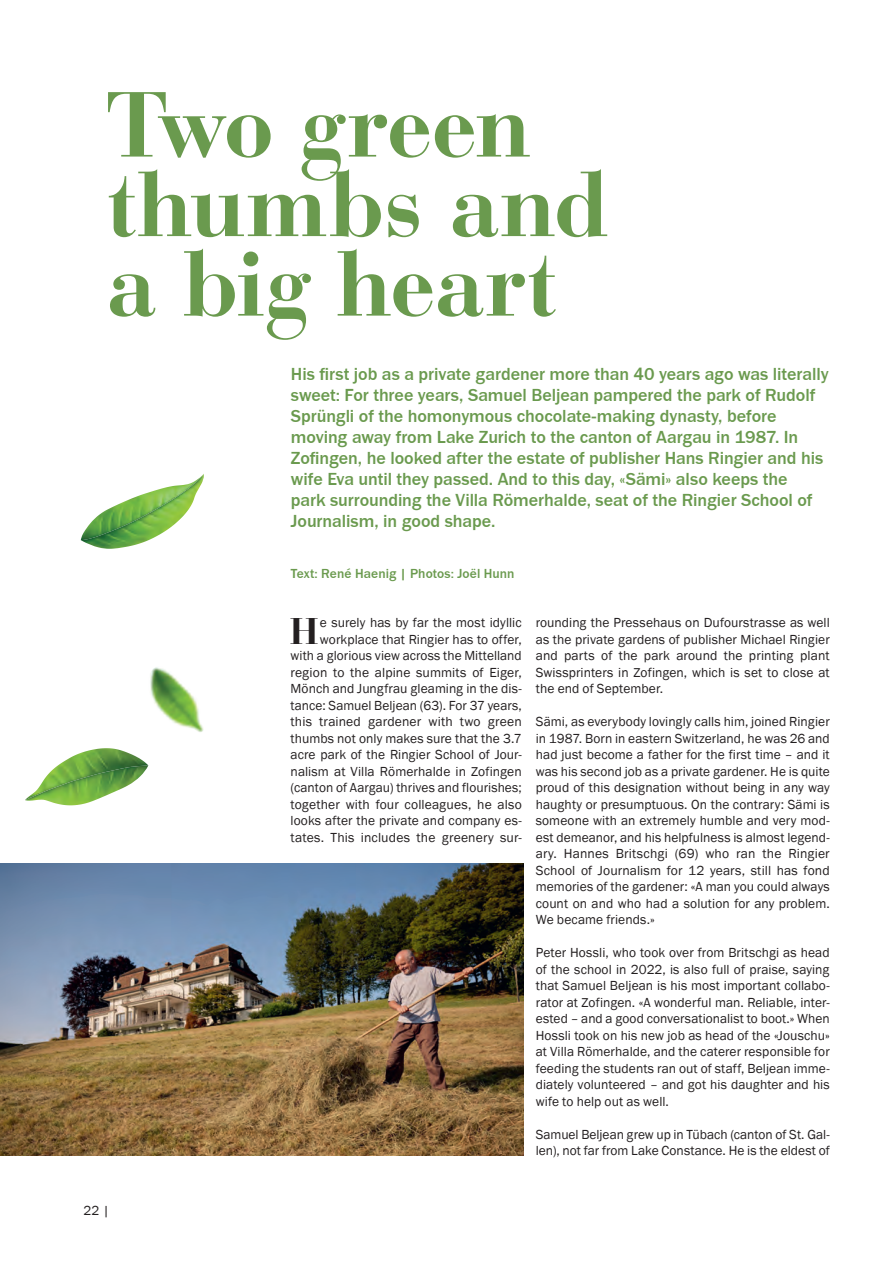
<style>
.page{position:relative;width:893px;height:1263px;background:#fff}
.page>*{position:absolute;margin:0;border:0;box-sizing:border-box;transform-origin:0 0}
.t1{font:700 91.5px/79.5px "Bauer Bodoni Pro 1";letter-spacing:-.015em;color:#6a9a4e}
.t2{font:700 36.9px "Bauer Bodoni Pro 1";color:#231f20}
.t3{font:700 18px/21px "Ringier";letter-spacing:-.005em;color:#6a9a4e}
.t4{font:13.5px/16.5px "Ringier";letter-spacing:.005em;color:#231f20;text-align:justify}
.t5{font:700 13.5px "Ringier";letter-spacing:.005em;color:#6a9a4e}
.s1{font-style:inherit}
</style>
<div class="page">
<svg style="left:51px;top:749px;width:97px;height:56px"></svg>
<img style="left:25px;top:765px;width:123px;height:37px">
<img style="left:25px;top:748px;width:92px;height:52px">
<img style="left:81px;top:474px;width:123px;height:75px">
<img style="left:150px;top:667px;width:54px;height:65px">
<img style="left:0;top:864px;width:523px;height:291px">
<h1 class="t1" style="left:106px;top:84px;width:505px">Two green thumbs and a big heart</h1>
<p class="t3" style="left:291px;top:363px;width:539px">Hi<span class="s1">s fi</span>rst job as a private gardener more than 40 years ago was literally sweet: For three years, Samuel Beljean pampered the park of Rudolf Sprüngli of the homonymous chocolate-making dynasty, before moving away from Lake Zurich to the canton of Aargau in 1987. In Zo<span class="s1">fi</span>ngen, he looked after the estate of publisher Hans Ringier and his wife Eva until they passed. And to this day, «Sämi» also keeps the<br>park surrounding the Villa Römerhalde, seat of the Ringier School of Journalism, in good shape.</p>
<p class="t5" style="left:291px;top:565px;width:225px">Text: René Haenig | Photos: Joël Hunn</p>
<p class="t4" style="left:84px;top:1201px;width:27px">22 |</p>
<h2 class="t2" style="left:290px;top:607px;width:30px">H</h2>
<p class="t4" style="left:291px;top:614px;width:233px;text-align:right">e surely has by far the most idyllic workplace that Ringier has to offer,<br>with a glorious view across the Mittelland region to the alpine summits of Eiger, Mönch and Jungfrau gleaming in the dis&shy;tance: Samuel Beljean (63). For 37 years, this trained gardener with two green thumbs not only makes sure that the 3.7 acre park of the Ringier School of Jour&shy;nalism at Villa Römerhalde in Zofingen (canton of Aargau) thrives and flourishes; together with four colleagues, he also looks after the private and company es&shy;tates. This includes the greenery sur-</p>
<p class="t4" style="left:536px;top:614px;width:296px">rounding the Pressehaus on Dufourstrasse as well as the private gardens of publisher Michael Ringier and parts of the park around the printing plant Swissprinters in Zofingen, which is set to close at the end of September.</p>
<p class="t4" style="left:536px;top:713px;width:295px">Sämi, as everybody lovingly calls him, joined Ringier in 1987. Born in eastern Switzerland, he was 26 and had just become a father for the first time – and it was his second job as a private gardener. He is quite proud of this designation without being in any way haughty or presumptuous. On the contrary: Sämi is someone with an extremely humble and very mod&shy;est demeanor, and his helpfulness is almost legend&shy;ary. Hannes Britschgi (69) who ran the Ringier School of Journalism for 12 years, still has fond memories of the gardener: «A man you could always count on and who had a solution for any problem.<br>We became friends.»</p>
<p class="t4" style="left:536px;top:944px;width:295px">Peter Hossli, who took over from Britschgi as head of the school in 2022, is also full of praise, saying that Samuel Beljean is his most important collabo&shy;rator at Zofingen. «A wonderful man. Reliable, inter&shy;ested – and a good conversationalist to boot.» When Hossli took on his new job as head of the «Jouschu» at Villa Römerhalde, and the caterer responsible for feeding the students ran out of staff, Beljean imme&shy;diately volunteered – and got his daughter and his wife to help out as well.</p>
<p class="t4" style="left:536px;top:1125px;width:295px">Samuel Beljean grew up in Tübach (canton of St. Gal&shy;len), not far from Lake Constance. He is the eldest of</p>
</div>
